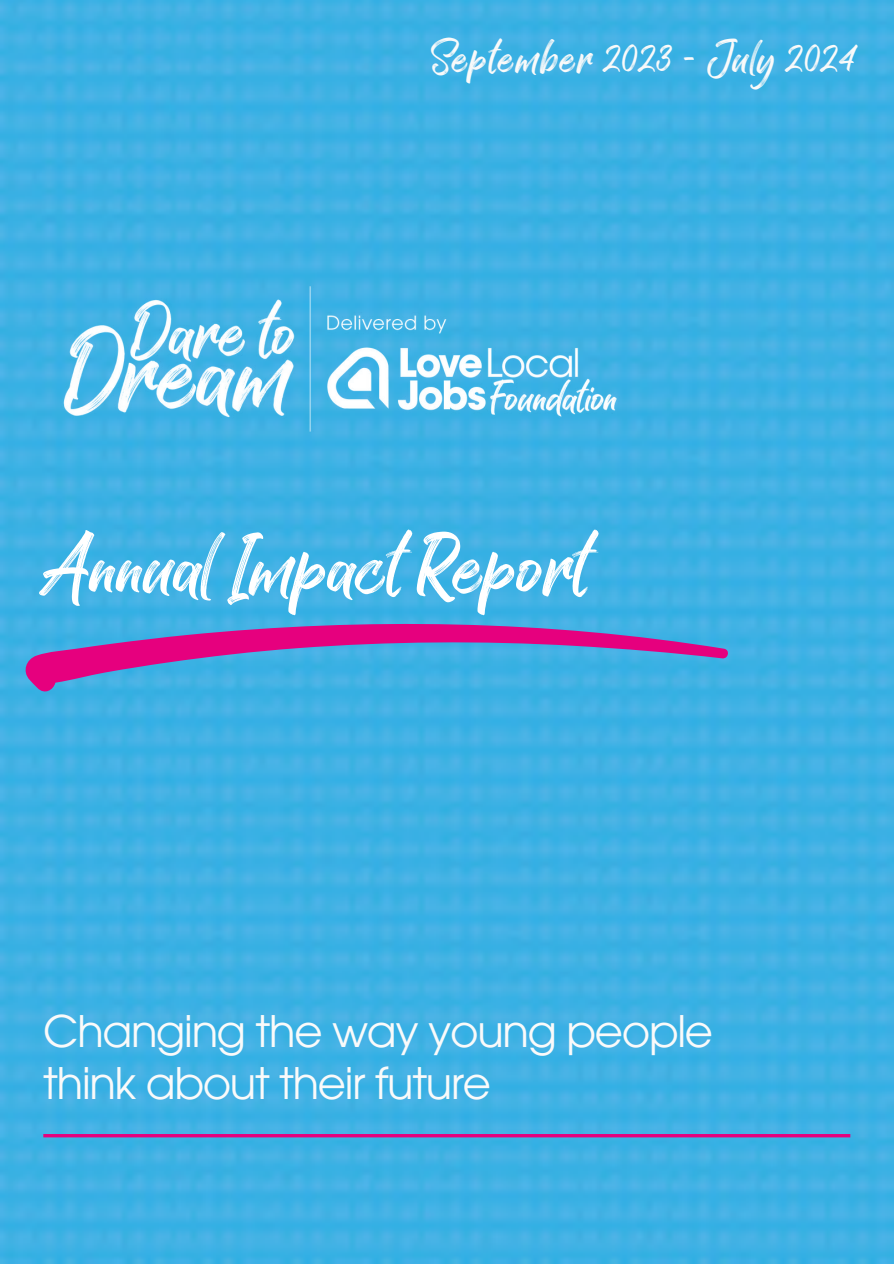
<style>
.page{position:relative;width:894px;height:1264px;background:#fff}
.page>*{position:absolute;margin:0;border:0;box-sizing:border-box;transform-origin:0 0}
.t1{font:79.5px "Kaiya Land";color:#fff}
.t2{font:43.5px/51.8px "ITC Avant Garde Pro";letter-spacing:-.03em;color:#fafafa}
.t3{font:42px "Kaiya Land";letter-spacing:.035em;color:#fafafa}
</style>
<div class="page">
<img style="left:0;top:0;width:893px;height:1263px">
<svg style="left:43px;top:1133px;width:807px;height:4px;background:#bc2d98"></svg>
<svg style="left:22px;top:617px;width:708px;height:78px;background:#6984ca"></svg>
<img style="left:43px;top:245px;width:583px;height:206px">
<p class="t3" style="left:431px;top:28px;width:424px">September 2023 - July 2024</p>
<h1 class="t1" style="left:39px;top:510px;width:549px">Annual Impact Report</h1>
<p class="t2" style="left:43px;top:1010px;width:671px">Changing the way young people think about their future</p>
</div>
